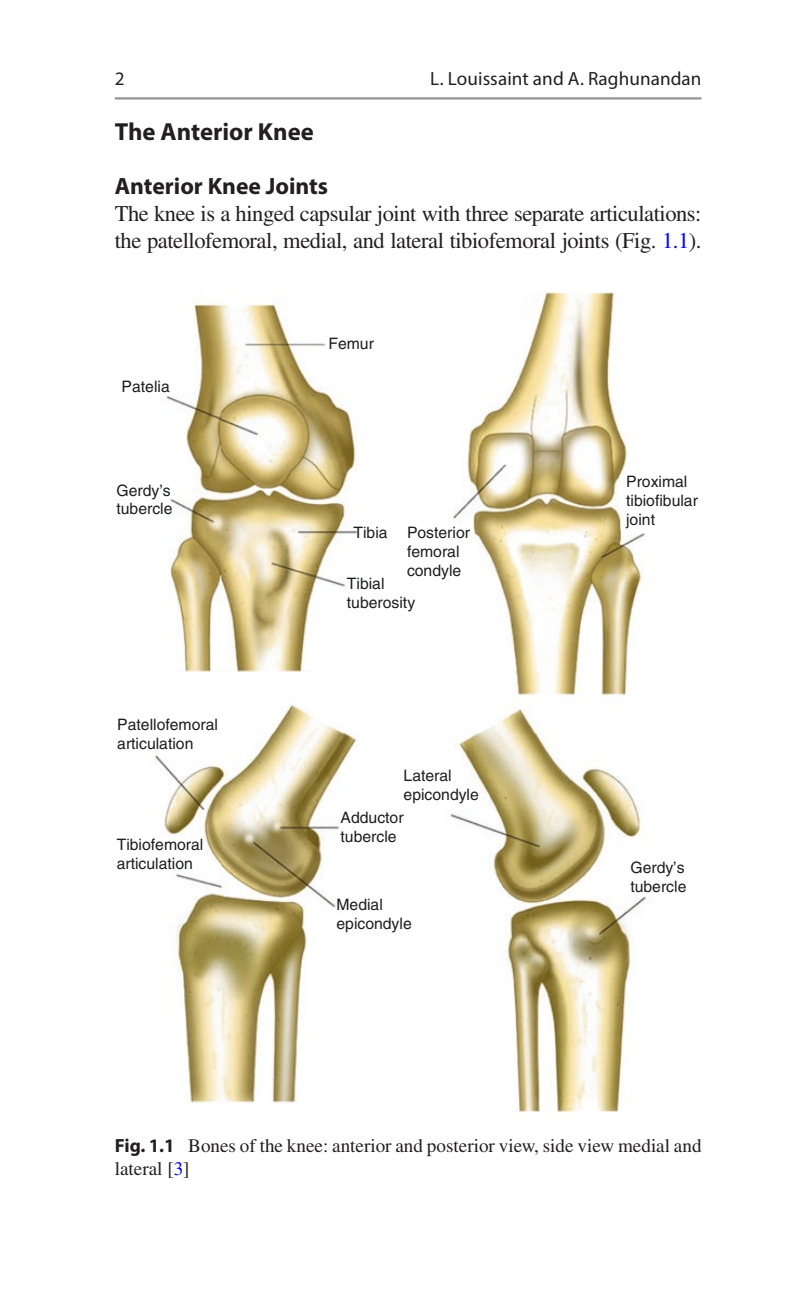
<style>
.page{position:relative;width:810px;height:1295px;background:#fff}
.page>*{position:absolute;margin:0;border:0;box-sizing:border-box;transform-origin:0 0}
._2_hd{font:700 24.75px "Myriad Pro";color:#231f20}
._2_hd_3_hd{font:700 23.62px "Myriad Pro";color:#231f20}
.Text_flush{font:22.5px/27px "Times LT Std";letter-spacing:-.02em;color:#231f20}
.t1{font:19.12px/22.5px "Times LT Std";color:#231f20}
.t2{font:19.12px "Myriad Pro";letter-spacing:.005em;color:#231f20}
.t3{font:15.75px/18.9px "Helvetica";color:#1d1e1f}
.s1{color:#00f}
.s2{font-family:"Myriad Pro";font-weight:700}
</style>
<div class="page">
<img style="left:154px;top:292px;width:497px;height:820px">
<hr style="left:115px;top:97px;width:587px;height:3px;background:#939598">
<p class="t2" style="left:430px;top:66px;width:273px">L. Louissaint and A. Raghunandan</p>
<p class="t2" style="left:115px;top:66px;width:11px">2</p>
<h3 class="_2_hd" style="left:115px;top:115px;width:201px">The Anterior Knee</h3>
<h4 class="_2_hd_3_hd" style="left:115px;top:170px;width:215px">Anterior Knee Joints</h4>
<p class="Text_flush" style="left:115px;top:200px;width:588px">The knee is a hinged capsular joint with three separate articulations: the patellofemoral, medial, and lateral tibiofemoral joints (Fig. <span class="s1">1.1</span>).</p>
<p class="t3" style="left:122px;top:377px;width:50px">Patelia</p>
<p class="t3" style="left:117px;top:480px;width:58px">Gerdy’s tubercle</p>
<p class="t3" style="left:117px;top:715px;width:102px">Patellofemoral articulation</p>
<p class="t3" style="left:117px;top:835px;width:88px">Tibiofemoral articulation</p>
<p class="t3" style="left:328px;top:334px;width:47px">Femur</p>
<p class="t3" style="left:354px;top:522px;width:36px">Tibia</p>
<p class="t3" style="left:407px;top:523px;width:65px">Posterior femoral condyle</p>
<p class="t3" style="left:347px;top:574px;width:70px">Tibial tuberosity</p>
<p class="t3" style="left:404px;top:766px;width:77px">Lateral epicondyle</p>
<p class="t3" style="left:341px;top:808px;width:65px">Adductor tubercle</p>
<p class="t3" style="left:337px;top:894px;width:77px">Medial epicondyle</p>
<p class="t3" style="left:626px;top:472px;width:73px">Proximal tibiofibular joint</p>
<p class="t3" style="left:630px;top:858px;width:58px">Gerdy’s tubercle</p>
<p class="t1" style="left:115px;top:1134px;width:588px"><span class="s2">Fig. 1.1</span> Bones of the knee: anterior and posterior view, side view medial and lateral [<span class="s1">3</span>]</p>
</div>
